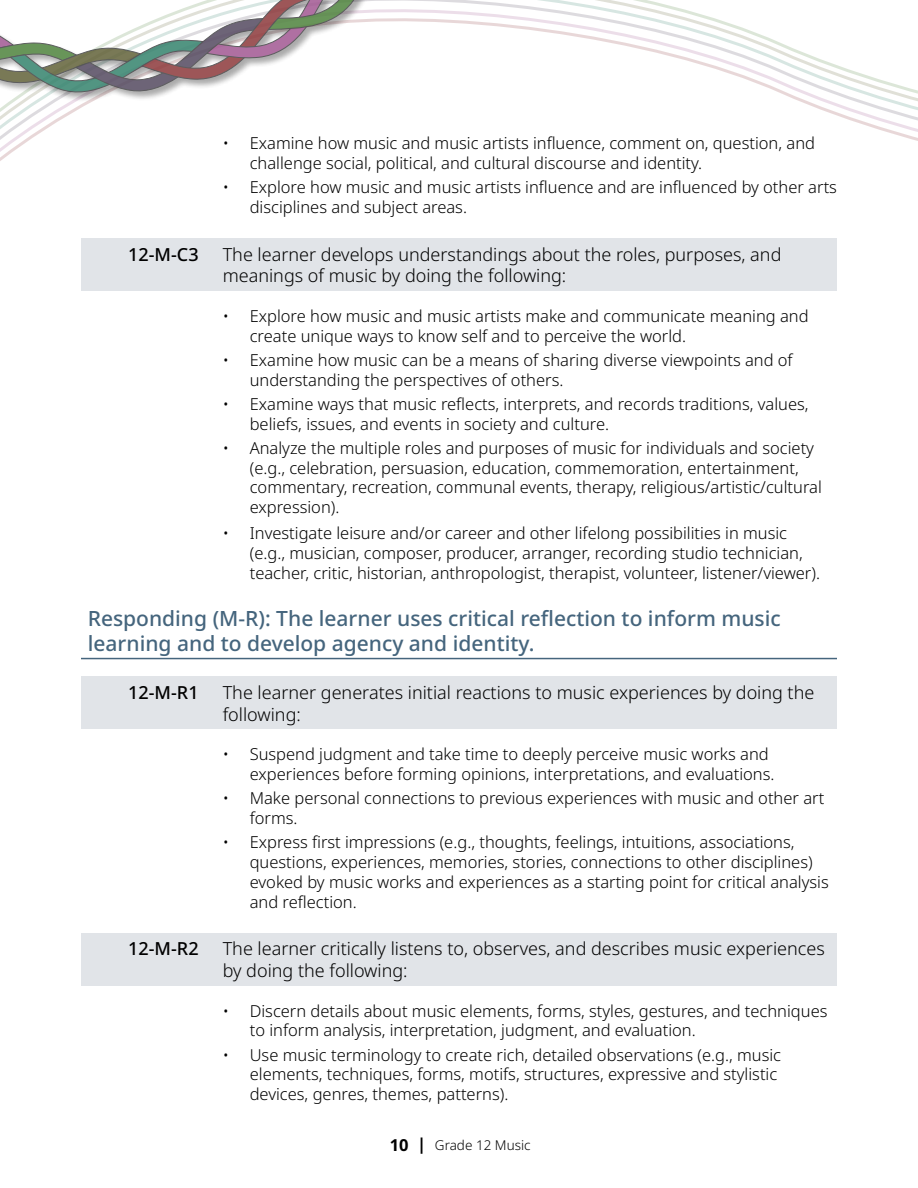
<style>
.page{position:relative;width:918px;height:1188px;background:#fff}
.page>*{position:absolute;margin:0;border:0;box-sizing:border-box;transform-origin:0 0}
.Header_Outcomes{font:500 21px/25.2px "Noto Sans";color:#45657d}
.GLO_arts{font:300 18px/21.6px "Noto Sans";color:#000}
.GLO_arts-2{font:500 18px "Noto Sans";color:#000}
.t1{font:300 16.5px/19.8px "Noto Sans";color:#000}
.t2{font:300 13.5px "Noto Sans";color:#000}
.s1{font-weight:700;font-size:16.5px}
</style>
<div class="page">
<svg style="left:0;top:0;width:918px;height:161px"></svg>
<div style="left:0;top:0;width:515px;height:102px;background:#000;opacity:.4"></div>
<svg style="left:0;top:0;width:407px;height:96px"></svg>
<div style="left:81px;top:238px;width:756px;height:53px;background:#e1e4e8"></div>
<hr style="left:81px;top:658px;width:756px;height:1px;background:#45657d">
<div style="left:81px;top:677px;width:756px;height:52px;background:#e1e4e8"></div>
<div style="left:81px;top:933px;width:756px;height:52px;background:#e1e4e8"></div>
<p class="t1" style="left:250px;top:134px;width:567px;text-indent:-27px">• Examine how music and music artists influence, comment on, question, and challenge social, political, and cultural discourse and identity.</p>
<p class="t1" style="left:250px;top:178px;width:589px;text-indent:-27px">• Explore how music and music artists influence and are influenced by other arts disciplines and subject areas.</p>
<h4 class="GLO_arts-2" style="left:128px;top:241px;width:72px">12-M-C3</h4>
<h4 class="GLO_arts" style="left:223px;top:244px;width:560px">The learner develops understandings about the roles, purposes, and meanings of music by doing the following:</h4>
<p class="t1" style="left:250px;top:307px;width:560px;text-indent:-27px">• Explore how music and music artists make and communicate meaning and create unique ways to know self and to perceive the world.</p>
<p class="t1" style="left:250px;top:350px;width:544px;text-indent:-27px">• Examine how music can be a means of sharing diverse viewpoints and of understanding the perspectives of others.</p>
<p class="t1" style="left:250px;top:394px;width:560px;text-indent:-27px">• Examine ways that music reflects, interprets, and records traditions, values, beliefs, issues, and events in society and culture.</p>
<p class="t1" style="left:250px;top:438px;width:574px;text-indent:-27px">• Analyze the multiple roles and purposes of music for individuals and society (e.g., celebration, persuasion, education, commemoration, entertainment, commentary, recreation, communal events, therapy, religious/artistic/cultural expression).</p>
<p class="t1" style="left:250px;top:524px;width:572px;text-indent:-27px">• Investigate leisure and/or career and other lifelong possibilities in music (e.g., musician, composer, producer, arranger, recording studio technician, teacher, critic, historian, anthropologist, therapist, volunteer, listener/viewer).</p>
<h3 class="Header_Outcomes" style="left:88px;top:606px;width:695px">Responding (M-R): The learner uses critical reflection to inform music learning and to develop agency and identity.</h3>
<h4 class="GLO_arts-2" style="left:128px;top:680px;width:72px">12-M-R1</h4>
<h4 class="GLO_arts" style="left:223px;top:682px;width:593px">The learner generates initial reactions to music experiences by doing the following:</h4>
<p class="t1" style="left:250px;top:745px;width:526px;text-indent:-27px">• Suspend judgment and take time to deeply perceive music works and experiences before forming opinions, interpretations, and evaluations.</p>
<p class="t1" style="left:250px;top:789px;width:576px;text-indent:-27px">• Make personal connections to previous experiences with music and other art forms.</p>
<p class="t1" style="left:250px;top:833px;width:580px;text-indent:-27px">• Express first impressions (e.g., thoughts, feelings, intuitions, associations, questions, experiences, memories, stories, connections to other disciplines) evoked by music works and experiences as a starting point for critical analysis and reflection.</p>
<h4 class="GLO_arts-2" style="left:128px;top:936px;width:72px">12-M-R2</h4>
<h4 class="GLO_arts" style="left:223px;top:938px;width:604px">The learner critically listens to, observes, and describes music experiences by doing the following:</h4>
<p class="t1" style="left:250px;top:1001px;width:579px;text-indent:-27px">• Discern details about music elements, forms, styles, gestures, and techniques to inform analysis, interpretation, judgment, and evaluation.</p>
<p class="t1" style="left:250px;top:1045px;width:533px;text-indent:-27px">• Use music terminology to create rich, detailed observations (e.g., music elements, techniques, forms, motifs, structures, expressive and stylistic devices, genres, themes, patterns).</p>
<p class="t2" style="left:390px;top:1135px;width:142px"><span class="s1">10 |</span> Grade 12 Music</p>
</div>
